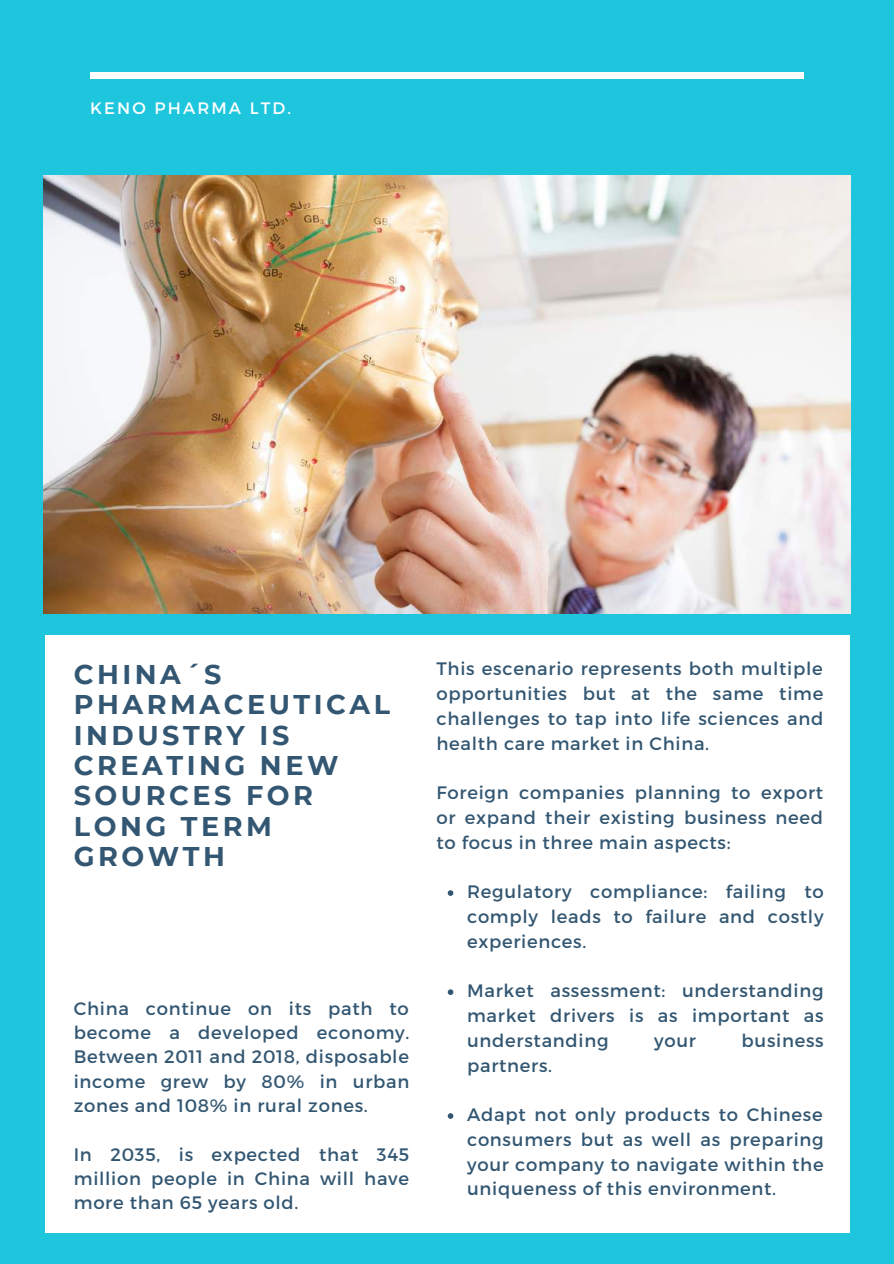
<style>
.page{position:relative;width:894px;height:1264px;background:#fff}
.page>*{position:absolute;margin:0;border:0;box-sizing:border-box;transform-origin:0 0}
.t1{font:700 27px/30.5px "Montserrat";letter-spacing:.13em;color:#335772}
.t2{font:18px/24.8px "Montserrat";letter-spacing:.04em;color:#335772;text-align:justify}
.t3{font:16.5px "Montserrat";letter-spacing:.13em;color:#fff}
</style>
<div class="page">
<div style="left:0;top:0;width:893px;height:1263px;background:#1ec6dd"></div>
<div style="left:90px;top:72px;width:713px;height:6px;background:#fff"></div>
<div style="left:45px;top:635px;width:804px;height:597px;background:#fff"></div>
<img style="left:44px;top:176px;width:806px;height:438px">
<svg style="left:447px;top:890px;width:6px;height:5px"></svg>
<svg style="left:447px;top:989px;width:6px;height:5px"></svg>
<svg style="left:447px;top:1113px;width:6px;height:5px"></svg>
<p class="t3" style="left:90px;top:97px;width:202px">KENO PHARMA LTD.</p>
<h1 class="t1" style="left:74px;top:658px;width:317px">CHINA´S<br>PHARMACEUTICAL<br>INDUSTRY IS<br>CREATING NEW<br>SOURCES FOR<br>LONG TERM<br>GROWTH</h1>
<p class="t2" style="left:74px;top:995px;width:337px;line-height:24.3px">China continue on its path to become a developed economy.<br>Between 2011 and 2018, disposable income grew by 80% in urban zones and 108% in rural zones.</p>
<p class="t2" style="left:74px;top:1141px;width:337px;line-height:24.3px">In 2035, is expected that 345 million people in China will have more than 65 years old.</p>
<p class="t2" style="left:436px;top:655px;width:388px">This escenario represents both multiple opportunities but at the same time challenges to tap into life sciences and health care market in China.</p>
<p class="t2" style="left:436px;top:779px;width:388px">Foreign companies planning to export or expand their existing business need to focus in three main aspects:</p>
<p class="t2" style="left:467px;top:878px;width:358px">Regulatory compliance: failing to comply leads to failure and costly experiences.</p>
<p class="t2" style="left:467px;top:977px;width:358px">Market assessment: understanding market drivers is as important as understanding</p>
<p class="t2" style="left:654px;top:1027px;width:43px">your</p>
<p class="t2" style="left:741px;top:1027px;width:84px">business</p>
<p class="t2" style="left:467px;top:1051px;width:86px">partners.</p>
<p class="t2" style="left:467px;top:1101px;width:358px">Adapt not only products to Chinese consumers but as well as preparing your company to navigate within the uniqueness of this environment.</p>
</div>
